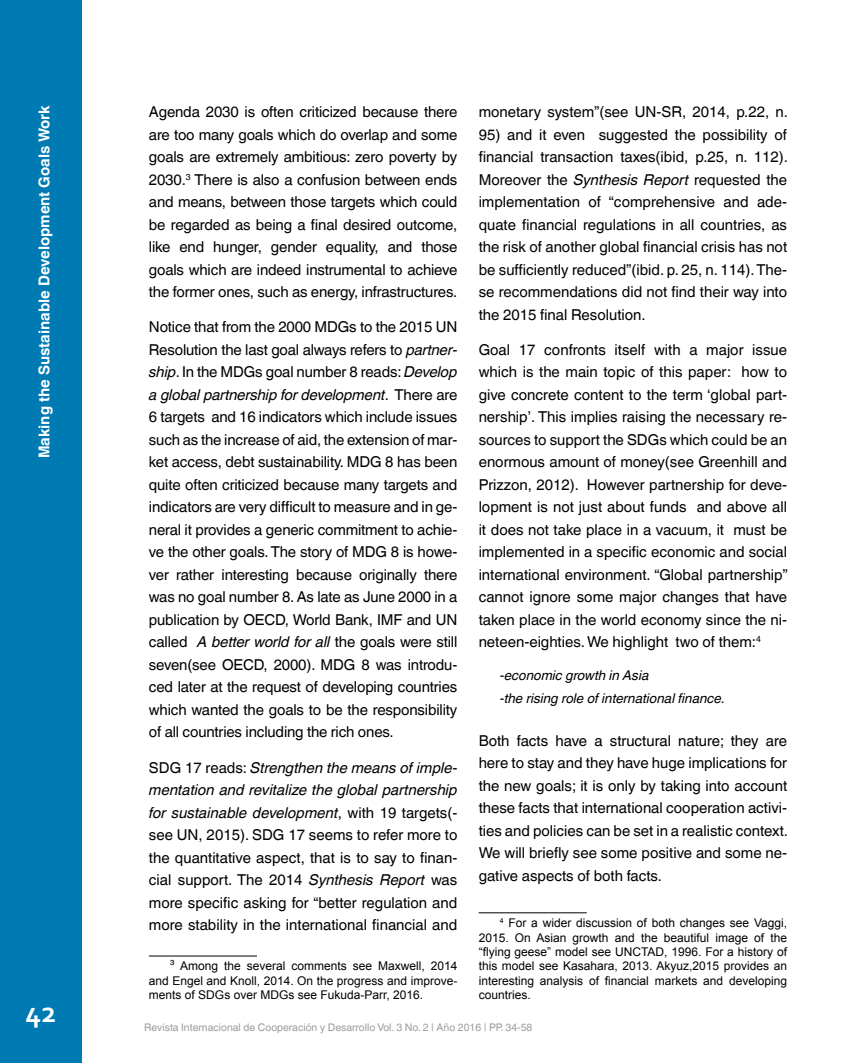
<style>
.page{position:relative;width:851px;height:1063px;background:#fff}
.page>*{position:absolute;margin:0;border:0;box-sizing:border-box;transform-origin:0 0}
.t1{font:700 30px "Corbel";color:#fff}
.t2{font:15px/22.5px "Helvetica World";color:#000;text-align:justify}
.t3{font:700 15px "Helvetica World";color:#fff}
.t4{font:italic 13.5px/22.5px "Helvetica World";color:#000}
.t5{font:12px/14.4px "Arial";color:#000;text-align:justify}
.t6{font:10.5px "Helvetica World";color:#9d9d9c}
.s1{font-style:italic}
.s2{font-family:"Helvetica World"}
</style>
<div class="page">
<div style="left:0;top:0;width:82px;height:1063px;background:#007ab3"></div>
<hr style="left:149px;top:956px;width:108px;height:1px;background:#000">
<hr style="left:478px;top:912px;width:108px;height:1px;background:#000">
<p class="t3" style="left:36px;top:458px;width:355px;rotate:-90deg">Making the Sustainable Development Goals Work</p>
<p class="t2" style="left:149px;top:101px;width:310px">Agenda 2030 is often criticized because there are too many goals which do overlap and some goals are extremely ambitious: zero poverty by 2030.<sup>3</sup> There is also a confusion between ends and means, between those targets which could be regarded as being a final desired outcome, like end hunger, gender equality, and those goals which are indeed instrumental to achieve the former ones, such as energy, infrastructures.</p>
<p class="t2" style="left:149px;top:316px;width:310px">Notice that from the 2000 MDGs to the 2015 UN Resolution the last goal always refers to <span class="s1">partner&shy;ship</span>. In the MDGs goal number 8 reads: <span class="s1">Develop a global partnership for development</span>. There are 6 targets and 16 indicators which include issues such as the increase of aid, the extension of mar&shy;ket access, debt sustainability. MDG 8 has been quite often criticized because many targets and indicators are very difficult to measure and in ge&shy;neral it provides a generic commitment to achie&shy;ve the other goals. The story of MDG 8 is howe&shy;ver rather interesting because originally there was no goal number 8. As late as June 2000 in a publication by OECD, World Bank, IMF and UN called <span class="s1">A better world for all</span> the goals were still seven(see OECD, 2000). MDG 8 was introdu&shy;ced later at the request of developing countries which wanted the goals to be the responsibility of all countries including the rich ones.</p>
<p class="t2" style="left:149px;top:756px;width:310px">SDG 17 reads: <span class="s1">Strengthen the means of imple&shy;mentation and revitalize the global partnership for sustainable development</span>, with 19 targets(- see UN, 2015). SDG 17 seems to refer more to the quantitative aspect, that is to say to finan&shy;cial support. The 2014 <span class="s1">Synthesis Report</span> was more specific asking for “better regulation and more stability in the international financial and</p>
<p class="t5" style="left:149px;top:959px;width:310px;text-indent:21px"><span class="s2">³</span> Among the several comments see Maxwell, 2014 and Engel and Knoll, 2014. On the progress and improve&shy;ments of SDGs over MDGs see Fukuda-Parr, 2016.</p>
<p class="t2" style="left:478px;top:101px;width:311px">monetary system”(see UN-SR, 2014, p.22, n.</p>
<p class="t2" style="left:478px;top:123px;width:311px">95) and it even suggested the possibility of financial transaction taxes(ibid, p.25, n. 112).<br>Moreover the <span class="s1">Synthesis Report</span> requested the implementation of “comprehensive and ade&shy;quate financial regulations in all countries, as the risk of another global financial crisis has not be sufficiently reduced”(ibid. p. 25, n. 114). The&shy;se recommendations did not find their way into the 2015 final Resolution.</p>
<p class="t2" style="left:478px;top:338px;width:310px">Goal 17 confronts itself with a major issue which is the main topic of this paper: how to give concrete content to the term ‘global part&shy;nership’. This implies raising the necessary re&shy;sources to support the SDGs which could be an enormous amount of money(see Greenhill and Prizzon, 2012). However partnership for deve&shy;lopment is not just about funds and above all it does not take place in a vacuum, it must be implemented in a specific economic and social international environment. “Global partnership” cannot ignore some major changes that have taken place in the world economy since the ni&shy;neteen-eighties. We highlight two of them:<sup>4</sup></p>
<p class="t4" style="left:500px;top:664px;width:227px">-economic growth in Asia<br>-the rising role of international finance.</p>
<p class="t2" style="left:478px;top:729px;width:311px">Both facts have a structural nature; they are here to stay and they have huge implications for the new goals; it is only by taking into account these facts that international cooperation activi&shy;ties and policies can be set in a realistic context.<br>We will briefly see some positive and some ne&shy;gative aspects of both facts.</p>
<p class="t5" style="left:478px;top:916px;width:310px;text-indent:21px"><sup>4</sup> For a wider discussion of both changes see Vaggi, 2015. On Asian growth and the beautiful image of the “flying geese” model see UNCTAD, 1996. For a history of this model see Kasahara, 2013. Akyuz,2015 provides an interesting analysis of financial markets and developing countries.</p>
<h1 class="t1" style="left:26px;top:994px;width:32px">42</h1>
<p class="t6" style="left:144px;top:1021px;width:389px">Revista Internacional de Cooperación y Desarrollo Vol. 3 No. 2 | Año 2016 | PP. 34-58</p>
</div>
